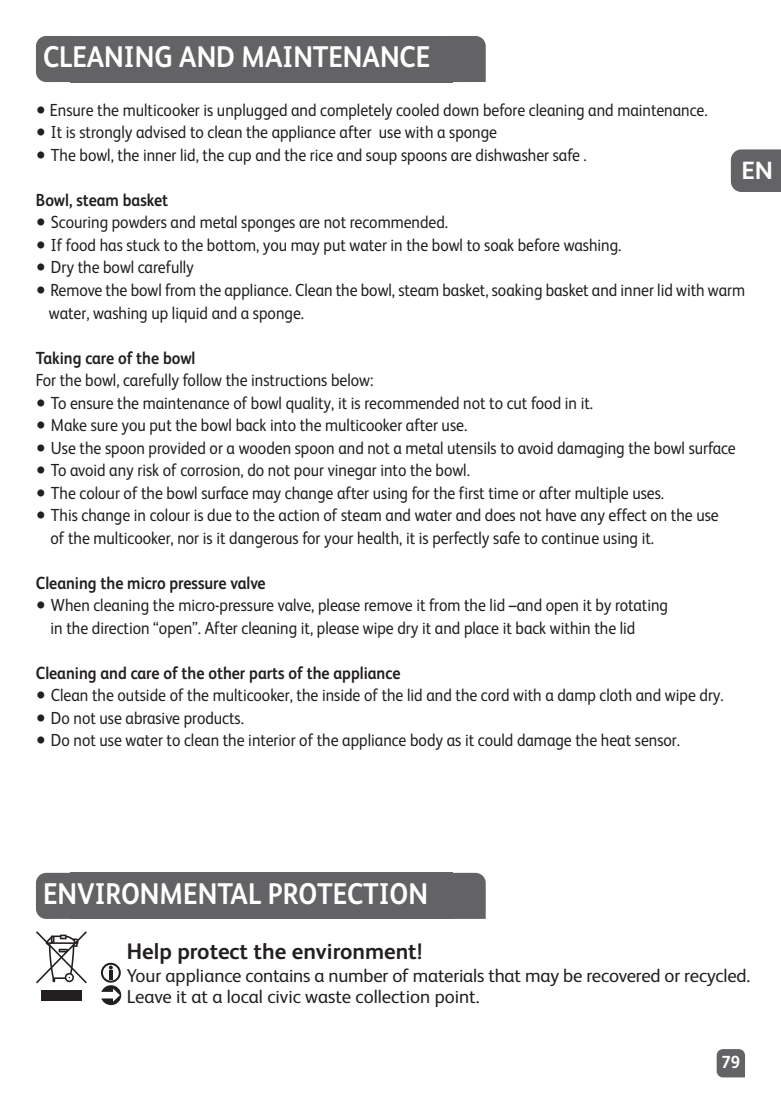
<style>
.page{position:relative;width:781px;height:1106px;background:#fff}
.page>*{position:absolute;margin:0;border:0;box-sizing:border-box;transform-origin:0 0}
.t1{font:700 30px "FS Albert";color:#fff;scale:.9 1}
.t2{font:700 25px "FS Albert";color:#fff}
.t3{font:700 22.5px "FS Albert";color:#231f20}
.t4{font:18.75px/21px "FS Albert";letter-spacing:-.01em;color:#231f20}
.t5{font:17.5px/22.5px "FS Albert";color:#231f20;scale:.9 1}
.t6{font:700 17.5px "FS Albert";color:#231f20;scale:.9 1}
.t7{font:700 17.5px "FS Albert";color:#fff;scale:.95 1}
.s1{font-size:22.5px}
</style>
<div class="page">
<svg style="left:716px;top:1049px;width:29px;height:28px"></svg>
<div style="left:36px;top:36px;width:34px;height:46px;background:#636366"></div>
<div style="left:452px;top:36px;width:33px;height:46px;background:#636366"></div>
<div style="left:70px;top:36px;width:382px;height:46px;background:#636366"></div>
<div style="left:36px;top:872px;width:34px;height:46px;background:#636366"></div>
<div style="left:452px;top:872px;width:33px;height:46px;background:#636366"></div>
<div style="left:70px;top:872px;width:382px;height:46px;background:#636366"></div>
<svg style="left:36px;top:931px;width:51px;height:52px"></svg>
<div style="left:41px;top:990px;width:40px;height:10px;background:#231f20"></div>
<svg style="left:101px;top:962px;width:20px;height:42px"></svg>
<div style="left:730px;top:149px;width:51px;height:43px;background:#636366"></div>
<h1 class="t1" style="left:43px;top:46px;width:431px">CLEANING AND MAINTENANCE</h1>
<p class="t5" style="left:36px;top:100px;width:747px"><span class="s1">•</span> Ensure the multicooker is unplugged and completely cooled down before cleaning and maintenance.</p>
<p class="t5" style="left:36px;top:123px;width:514px"><span class="s1">•</span> It is strongly advised to clean the appliance after use with a sponge</p>
<p class="t5" style="left:36px;top:145px;width:613px"><span class="s1">•</span> The bowl, the inner lid, the cup and the rice and soup spoons are dishwasher safe .</p>
<p class="t6" style="left:36px;top:194px;width:148px">Bowl, steam basket</p>
<p class="t5" style="left:36px;top:213px;width:459px"><span class="s1">•</span> Scouring powders and metal sponges are not recommended.</p>
<p class="t5" style="left:36px;top:235px;width:652px"><span class="s1">•</span> If food has stuck to the bottom, you may put water in the bowl to soak before washing.</p>
<p class="t5" style="left:36px;top:258px;width:177px"><span class="s1">•</span> Dry the bowl carefully</p>
<p class="t5" style="left:49px;top:280px;width:775px;text-indent:-13px"><span class="s1">•</span> Remove the bowl from the appliance. Clean the bowl, steam basket, soaking basket and inner lid with warm water, washing up liquid and a sponge.</p>
<p class="t6" style="left:36px;top:351px;width:179px">Taking care of the bowl</p>
<p class="t5" style="left:36px;top:370px;width:376px">For the bowl, carefully follow the instructions below:</p>
<p class="t5" style="left:36px;top:393px;width:620px"><span class="s1">•</span> To ensure the maintenance of bowl quality, it is recommended not to cut food in it.</p>
<p class="t5" style="left:36px;top:415px;width:480px"><span class="s1">•</span> Make sure you put the bowl back into the multicooker after use.</p>
<p class="t5" style="left:36px;top:438px;width:779px"><span class="s1">•</span> Use the spoon provided or a wooden spoon and not a metal utensils to avoid damaging the bowl surface</p>
<p class="t5" style="left:36px;top:460px;width:483px"><span class="s1">•</span> To avoid any risk of corrosion, do not pour vinegar into the bowl.</p>
<p class="t5" style="left:36px;top:483px;width:699px"><span class="s1">•</span> The colour of the bowl surface may change after using for the first time or after multiple uses.</p>
<p class="t5" style="left:51px;top:505px;width:744px;text-indent:-15px"><span class="s1">•</span> This change in colour is due to the action of steam and water and does not have any effect on the use of the multicooker, nor is it dangerous for your health, it is perfectly safe to continue using it.</p>
<p class="t6" style="left:36px;top:576px;width:257px">Cleaning the micro pressure valve</p>
<p class="t5" style="left:50px;top:595px;width:687px;text-indent:-15px"><span class="s1">•</span> When cleaning the micro-pressure valve, please remove it from the lid –and open it by rotating in the direction “open”. After cleaning it, please wipe dry it and place it back within the lid</p>
<p class="t6" style="left:36px;top:666px;width:406px">Cleaning and care of the other parts of the appliance</p>
<p class="t5" style="left:36px;top:685px;width:765px"><span class="s1">•</span> Clean the outside of the multicooker, the inside of the lid and the cord with a damp cloth and wipe dry.</p>
<p class="t5" style="left:36px;top:708px;width:232px"><span class="s1">•</span> Do not use abrasive products.</p>
<p class="t5" style="left:36px;top:730px;width:717px"><span class="s1">•</span> Do not use water to clean the interior of the appliance body as it could damage the heat sensor.</p>
<h2 class="t2" style="left:741px;top:161px;width:33px">EN</h2>
<h1 class="t1" style="left:43px;top:883px;width:429px">ENVIRONMENTAL PROTECTION</h1>
<p class="t3" style="left:127px;top:943px;width:297px">Help protect the environment!</p>
<p class="t4" style="left:127px;top:966px;width:625px">Your appliance contains a number of materials that may be recovered or recycled.<br>Leave it at a local civic waste collection point.</p>
<p class="t7" style="left:721px;top:1055px;width:21px">79</p>
</div>
